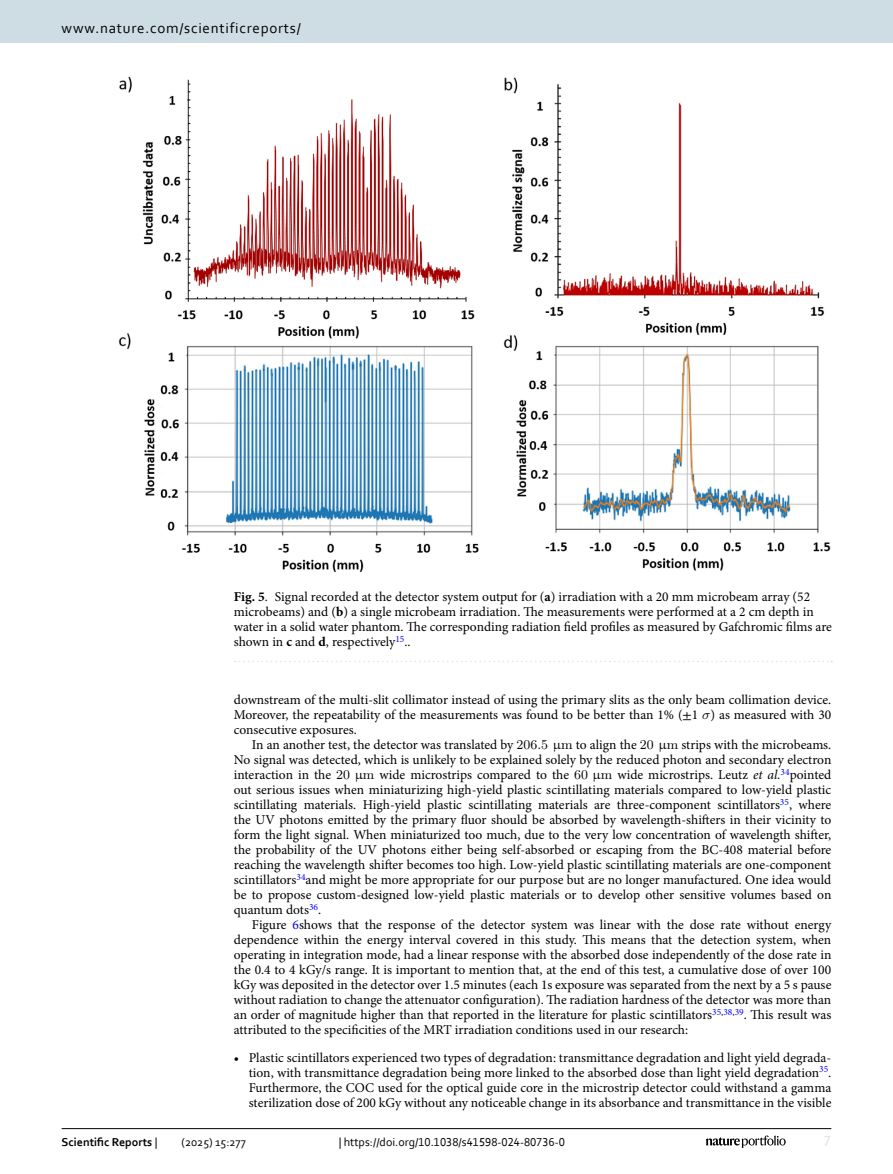
<style>
.page{position:relative;width:893px;height:1174px;background:#fff}
.page>*{position:absolute;margin:0;border:0;box-sizing:border-box;transform-origin:0 0}
.t1{font:15px "Corbel";letter-spacing:.05em;color:#000}
.t2{font:15px "Corbel";color:#d9e4eb}
.Body_Text_Indent{font:13.5px/15px "Minion Pro";color:#000;text-align:justify}
.Figure_Caption{font:13.5px/15px "Minion Pro";color:#000}
.t3{font:12px "Corbel";color:#000}
.t4{font:700 12px "Corbel";color:#000}
.s1{font-weight:700}
.s2{font-family:"STIX"}
.s3{font-family:"LM Math Italic 9"}
.s4{font-family:"LM Roman 9"}
.s5{font-family:"EURM10"}
.s6{font-family:"SFRM0900"}
.s7{font-style:italic}
.s8{color:#00f}
.s9{font-weight:400}
</style>
<div class="page">
<img style="left:119px;top:76px;width:712px;height:496px">
<svg style="left:235px;top:661px;width:597px;height:1px"></svg>
<hr style="left:62px;top:1128px;width:769px;height:1px;background:#000">
<svg style="left:706px;top:1135px;width:80px;height:12px"></svg>
<div style="left:0;top:0;width:893px;height:43px;background:#cedde4"></div>
<p class="t1" style="left:62px;top:18px;width:241px">www.nature.com/scientificreports/</p>
<p class="Figure_Caption" style="left:234px;top:589px;width:599px"><span class="s1">Fig. 5</span>. Signal recorded at the detector system output for (<span class="s1">a</span>) irradiation with a 20 mm microbeam array (52 microbeams) and (<span class="s1">b</span>) a single microbeam irradiation. The measurements were performed at a 2 cm depth in water in a solid water phantom. The corresponding radiation field profiles as measured by Gafchromic films are shown in <span class="s1">c</span> and <span class="s1">d</span>, respectively<sup>15</sup>..</p>
<p class="Body_Text_Indent" style="left:234px;top:692px;width:599px">downstream of the multi-slit collimator instead of using the primary slits as the only beam collimation device.<br>Moreover, the repeatability of the measurements was found to be better than 1% (<span class="s2">±</span>1 <span class="s3">σ</span>) as measured with 30 consecutive exposures.</p>
<p class="Body_Text_Indent" style="left:234px;top:737px;width:599px;text-indent:18px">In an another test, the detector was translated by <span class="s4">206</span><span class="s3">.</span><span class="s4">5</span> <span class="s5">µ</span><span class="s6">m</span> to align the <span class="s4">20</span> <span class="s5">µ</span><span class="s6">m</span> strips with the microbeams.<br>No signal was detected, which is unlikely to be explained solely by the reduced photon and secondary electron interaction in the <span class="s4">20</span> <span class="s5">µ</span><span class="s6">m</span> wide microstrips compared to the <span class="s4">60</span> <span class="s5">µ</span><span class="s6">m</span> wide microstrips. Leutz <span class="s7">et al.</span><sup>34</sup>pointed out serious issues when miniaturizing high-yield plastic scintillating materials compared to low-yield plastic scintillating materials. High-yield plastic scintillating materials are three-component scintillators<sup>35</sup>, where the UV photons emitted by the primary fluor should be absorbed by wavelength-shifters in their vicinity to form the light signal. When miniaturized too much, due to the very low concentration of wavelength shifter, the probability of the UV photons either being self-absorbed or escaping from the BC-408 material before reaching the wavelength shifter becomes too high. Low-yield plastic scintillating materials are one-component scintillators<sup>34</sup>and might be more appropriate for our purpose but are no longer manufactured. One idea would be to propose custom-designed low-yield plastic materials or to develop other sensitive volumes based on quantum dots<sup>36</sup>.</p>
<p class="Body_Text_Indent" style="left:234px;top:917px;width:599px;text-indent:18px">Figure <span class="s8">6</span>shows that the response of the detector system was linear with the dose rate without energy dependence within the energy interval covered in this study. This means that the detection system, when operating in integration mode, had a linear response with the absorbed dose independently of the dose rate in the 0.4 to 4 kGy/s range. It is important to mention that, at the end of this test, a cumulative dose of over 100 kGy was deposited in the detector over 1.5 minutes (each 1s exposure was separated from the next by a 5 s pause without radiation to change the attenuator configuration). The radiation hardness of the detector was more than an order of magnitude higher than that reported in the literature for plastic scintillators<sup>35</sup><sup>,</sup><sup>38</sup><sup>,</sup><sup>39</sup>. This result was attributed to the specificities of the MRT irradiation conditions used in our research:</p>
<p class="Body_Text_Indent" style="left:249px;top:1050px;width:584px;text-indent:-15px">• Plastic scintillators experienced two types of degradation: transmittance degradation and light yield degrada&shy;tion, with transmittance degradation being more linked to the absorbed dose than light yield degradation<sup>35</sup>.<br>Furthermore, the COC used for the optical guide core in the microstrip detector could withstand a gamma sterilization dose of 200 kGy without any noticeable change in its absorbance and transmittance in the visible</p>
<p class="t4" style="left:62px;top:1134px;width:97px">Scientific Reports <span class="s9">|</span></p>
<p class="t3" style="left:181px;top:1134px;width:66px">(2025) 15:277</p>
<p class="t3" style="left:339px;top:1134px;width:228px">| https://doi.org/10.1038/s41598-024-80736-0</p>
<p class="t2" style="left:824px;top:1132px;width:9px">7</p>
</div>
